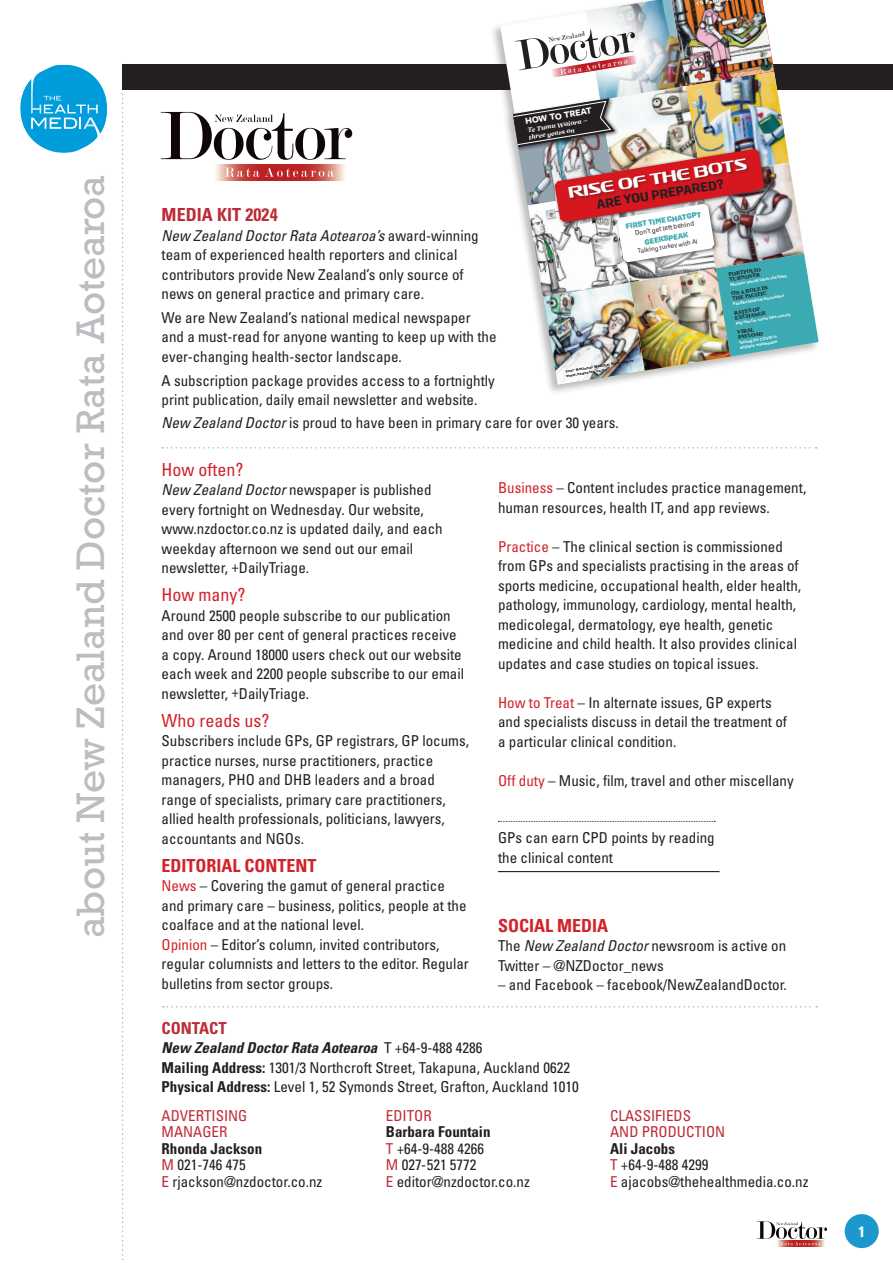
<style>
.page{position:relative;width:893px;height:1263px;background:#fff}
.page>*{position:absolute;margin:0;border:0;box-sizing:border-box;transform-origin:0 0}
.t1{font:45.75px "Modern";color:#231f20}
.t2{font:40.5px "Rockwell Std";color:#bcbdc0}
.t3{font:condensed 18px "Univers LT Std";color:#d1232a}
.t4{font:700 condensed 18px "Univers LT Std";color:#d1232a}
.t5{font:700 condensed 18px "Univers LT Std";letter-spacing:.005em;color:#bd2b36}
.t6{font:700 condensed 16.5px "Univers LT Std";color:#bd2b36}
.t7{font:16.05px "Sofachrome Bk";color:#fff;scale:.77 1}
.t8{font:condensed 15px/19.5px "Univers LT Std";color:#231f20}
.t9{font:condensed 15px/16.5px "Univers LT Std";color:#bd2b36}
.t10{font:700 condensed 15px "Univers LT Std";color:#fff}
.t11{font:700 13.05px "Aglet Sans";color:#231f20}
.t12{font:700 9.6px "Freight Sans Pro";color:#fff}
.t13{font:8.85px "Modern";color:#fff}
.t14{font:900 7.65px "Aglet Sans";color:#3caab2}
.t15{font:7.05px "Modern";color:#231f20}
.t16{font:6.6px "Aglet Sans";color:#231f20}
.t17{font:italic 700 6.3px/7.4px "Georgia";color:#fff}
.t18{font:6.3px "Aglet Sans";color:#231f20}
.t19{font:900 5.85px "Nimbus San";color:#fff}
.t20{font:700 5.4px/5.1px "Baskerville";color:#231f20}
.t21{font:600 4.5px/5.1px "Freight Sans Pro";color:#fff}
.t22{font:900 3.75px/4.8px "Nimbus San";color:#231f20}
.s1{font-style:italic}
.s2{color:#d1232a}
.s3{color:#fff}
.s4{font-weight:700;font-style:italic}
.s5{font-weight:700}
.s6{color:#bd2b36}
</style>
<div class="page">
<div style="left:845px;top:1214px;width:34px;height:34px;background:#1c98ce;border-radius:50%"></div>
<svg style="left:777px;top:1245px;width:48px;height:1px"></svg>
<svg style="left:756px;top:1221px;width:71px;height:24px"></svg>
<svg style="left:20px;top:65px;width:88px;height:88px"></svg>
<svg style="left:122px;top:64px;width:2px;height:1196px"></svg>
<div style="left:123px;top:65px;width:770px;height:25px;background:#231f20"></div>
<svg style="left:162px;top:447px;width:655px;height:2px"></svg>
<svg style="left:163px;top:1006px;width:654px;height:1px"></svg>
<svg style="left:161px;top:112px;width:191px;height:48px"></svg>
<svg style="left:216px;top:164px;width:129px;height:16px"></svg>
<svg style="left:225px;top:168px;width:34px;height:9px"></svg>
<svg style="left:265px;top:168px;width:69px;height:9px"></svg>
<svg style="left:498px;top:821px;width:217px;height:1px"></svg>
<hr style="left:498px;top:871px;width:222px;height:1px;background:#231f20">
<div style="left:490px;top:0;width:331px;height:395px;background:#231f20;opacity:.3"></div>
<img style="left:498px;top:0;width:321px;height:385px">
<h2 class="t2" style="left:67px;top:938px;width:764px;rotate:-90deg">about New Zealand Doctor Rata Aotearoa</h2>
<h1 class="t1" style="left:512px;top:33px;width:122px;rotate:-9deg">Doctor</h1>
<p class="t15" style="left:548px;top:36px;width:38px;rotate:-9deg">New Zealand</p>
<p class="t13" style="left:559px;top:67px;width:70px;rotate:-9deg">Rata Aotearoa</p>
<p class="t12" style="left:524px;top:115px;width:69px;rotate:-9deg">HOW TO TREAT</p>
<p class="t17" style="left:527px;top:126px;width:62px;rotate:-9deg">Te Tumu Waiora – three years on</p>
<p class="t19" style="left:695px;top:1px;width:29px;rotate:-9deg">15 Febru</p>
<p class="t7" style="left:567px;top:182px;width:236px;rotate:-9deg">RISE OF THE BOTS</p>
<p class="t11" style="left:595px;top:196px;width:130px;rotate:-9deg">ARE YOU PREPARED?</p>
<p class="t14" style="left:625px;top:222px;width:78px;rotate:-9deg">FIRST TIME CHATGPT</p>
<p class="t5" style="left:162px;top:204px;width:118px">MEDIA KIT 2024</p>
<p class="t8" style="left:162px;top:225px;width:319px"><span class="s1">New Zealand Doctor Rata Aotearoa’s</span> award-winning team of experienced health reporters and clinical contributors provide New Zealand’s only source of news on general practice and primary care.</p>
<p class="t8" style="left:162px;top:308px;width:336px">We are New Zealand’s national medical newspaper and a must-read for anyone wanting to keep up with the ever-changing health-sector landscape.</p>
<p class="t8" style="left:162px;top:370px;width:335px">A subscription package provides access to a fortnightly print publication, daily email newsletter and website.</p>
<p class="t8" style="left:162px;top:413px;width:459px"><span class="s1">New Zealand Doctor</span> is proud to have been in primary care for over 30 years.</p>
<p class="t16" style="left:635px;top:229px;width:61px;rotate:-9deg">Don’t get left behind</p>
<p class="t14" style="left:644px;top:237px;width:45px;rotate:-9deg">GEEKSPEAK</p>
<p class="t18" style="left:637px;top:247px;width:62px;rotate:-9deg">Talking turkey with AI</p>
<p class="t20" style="left:728px;top:272px;width:34px;rotate:-9deg">PORTFOLIO<br>TURNOVER</p>
<p class="t21" style="left:730px;top:282px;width:59px;rotate:-9deg">Minister Verrall takes the helm</p>
<p class="t20" style="left:734px;top:310px;width:33px;rotate:-9deg">RATES OF<br>EXCHANGE</p>
<p class="t20" style="left:731px;top:291px;width:39px;rotate:-9deg">ON A ROLE IN<br>THE PACIFIC</p>
<p class="t21" style="left:732px;top:301px;width:53px;rotate:-9deg">Pasifi ka Medical Assocation</p>
<p class="t21" style="left:735px;top:320px;width:57px;rotate:-9deg">Pay rise for some GPs: survey</p>
<p class="t20" style="left:737px;top:330px;width:27px;rotate:-9deg">VIRAL<br>PAYLOAD</p>
<p class="t21" style="left:739px;top:340px;width:40px;rotate:-9deg">Testing for COVID in airplane wastewater</p>
<p class="t22" style="left:565px;top:369px;width:70px;rotate:-9deg">Your National Medical Newspaper www.nzdoctor.co.nz</p>
<p class="t3" style="left:162px;top:458px;width:83px">How often?</p>
<p class="t8" style="left:162px;top:480px;width:283px"><span class="s1">New Zealand Doctor</span> newspaper is published every fortnight on Wednesday. Our website, www.nzdoctor.co.nz is updated daily, and each weekday afternoon we send out our email newsletter, +DailyTriage.</p>
<p class="t3" style="left:162px;top:583px;width:85px">How many?</p>
<p class="t8" style="left:162px;top:605px;width:304px">Around 2500 people subscribe to our publication and over 80 per cent of general practices receive a copy. Around 18000 users check out our website each week and 2200 people subscribe to our email newsletter, +DailyTriage.</p>
<p class="t3" style="left:162px;top:709px;width:109px">Who reads us?</p>
<p class="t8" style="left:162px;top:731px;width:309px">Subscribers include GPs, GP registrars, GP locums, practice nurses, nurse practitioners, practice managers, PHO and DHB leaders and a broad range of specialists, primary care practitioners, allied health professionals, politicians, lawyers, accountants and NGOs.</p>
<p class="t4" style="left:162px;top:854px;width:157px">EDITORIAL CONTENT</p>
<p class="t8" style="left:162px;top:876px;width:309px"><span class="s2">News</span> – Covering the gamut of general practice and primary care – business, politics, people at the coalface and at the national level.<br><span class="s2">Opinion</span> – Editor’s column, invited contributors, regular columnists and letters to the editor. Regular bulletins from sector groups.</p>
<p class="t8" style="left:498px;top:478px;width:310px"><span class="s2">Business</span> – Content includes practice management, human resources, health IT, and app reviews.</p>
<p class="t8" style="left:498px;top:536px;width:305px"><span class="s2">Practice</span> – The clinical section is commissioned from GPs and specialists practising in the areas of sports medicine, occupational health, elder health, pathology, immunology, cardiology, mental health, medicolegal, dermatology, eye health, genetic medicine and child health. It also provides clinical updates and case studies on topical issues.</p>
<p class="t8" style="left:498px;top:692px;width:291px"><span class="s2">How to Treat</span> – In alternate issues, GP experts and specialists discuss in detail the treatment of a particular clinical condition.</p>
<p class="t8" style="left:498px;top:770px;width:297px"><span class="s2">Off duty</span> – Music, film, travel and other miscellany</p>
<p class="t8" style="left:498px;top:828px;width:223px">GPs can earn CPD points by reading the clinical content<span class="s3">xxxxxxxxxxxxxxxx</span></p>
<p class="t4" style="left:498px;top:914px;width:111px">SOCIAL MEDIA</p>
<p class="t8" style="left:498px;top:936px;width:290px">The <span class="s1">New Zealand Doctor</span> newsroom is active on<br>Twitter – @NZDoctor_news</p>
<p class="t8" style="left:498px;top:975px;width:290px">– and Facebook – facebook/NewZealandDoctor.</p>
<p class="t6" style="left:162px;top:1018px;width:67px">CONTACT</p>
<p class="t8" style="left:162px;top:1038px;width:419px"><span class="s4">New Zealand Doctor Rata Aotearoa</span> T +64-9-488 4286<br><span class="s5">Mailing Address:</span> 1301/3 Northcroft Street, Takapuna, Auckland 0622<br><span class="s5">Physical Address:</span> Level 1, 52 Symonds Street, Grafton, Auckland 1010</p>
<p class="t9" style="left:162px;top:1107px;width:87px">ADVERTISING<br>MANAGER</p>
<p class="t8" style="left:162px;top:1140px;width:162px;line-height:16.5px"><span class="s5">Rhonda Jackson<br></span><span class="s6">M</span> 021-746 475<br><span class="s6">E</span> rjackson@nzdoctor.co.nz</p>
<p class="t9" style="left:386px;top:1107px;width:47px">EDITOR</p>
<p class="t8" style="left:386px;top:1124px;width:146px;line-height:16.5px"><span class="s5">Barbara Fountain<br></span><span class="s6">T</span> +64-9-488 4266<br><span class="s6">M</span> 027-521 5772<br><span class="s6">E</span> editor@nzdoctor.co.nz</p>
<p class="t9" style="left:610px;top:1107px;width:117px">CLASSIFIEDS<br>AND PRODUCTION</p>
<p class="t8" style="left:610px;top:1140px;width:200px;line-height:16.5px"><span class="s5">Ali Jacobs<br></span><span class="s6">T</span> +64-9-488 4299<br><span class="s6">E</span> ajacobs@thehealthmedia.co.nz</p>
<p class="t10" style="left:858px;top:1222px;width:8px">1</p>
</div>
